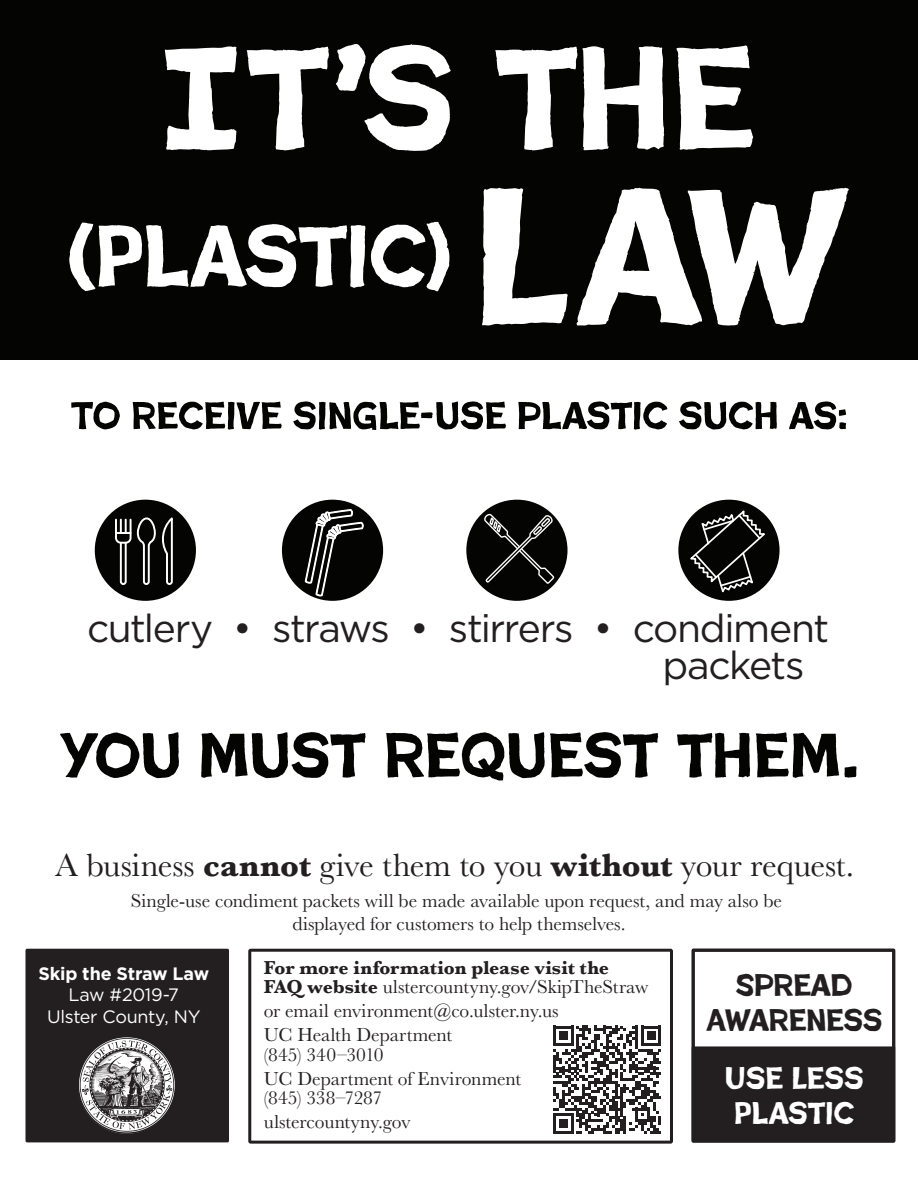
<style>
.page{position:relative;width:918px;height:1188px;background:#fff}
.page>*{position:absolute;margin:0;border:0;box-sizing:border-box;transform-origin:0 0}
.t1{font:39px/36.9px "Gotham";letter-spacing:-.04em;color:#231f20}
.t2{font:33.6px "Baskerville";letter-spacing:-.01em;color:#231f20}
.t3{font:31.5px/35.1px "Poster Cut Neue";letter-spacing:-.005em;color:#231f20;text-align:center}
.t4{font:31.5px/35.1px "Poster Cut Neue";color:#fff}
.t5{font:19.5px/24px "Baskerville";letter-spacing:-.005em;color:#231f20}
.t6{font:700 19.5px/19.5px "Baskerville";letter-spacing:-.005em;color:#231f20}
.t7{font:18px/21.6px "Gotham";letter-spacing:-.015em;color:#fff;text-align:center}
.t8{font:700 18px "Gotham";letter-spacing:-.01em;color:#fff}
.s1{font-weight:700}
.s2{font-weight:400}
</style>
<div class="page">
<div style="left:0;top:0;width:918px;height:360px;background:#040503"></div>
<div style="left:95px;top:500px;width:101px;height:101px;background:#040503;border-radius:50%"></div>
<div style="left:466px;top:500px;width:102px;height:101px;background:#040503;border-radius:50%"></div>
<div style="left:282px;top:500px;width:101px;height:101px;background:#040503;border-radius:50%"></div>
<div style="left:678px;top:500px;width:102px;height:101px;background:#040503;border-radius:50%"></div>
<div style="left:26px;top:949px;width:203px;height:193px;background:#231f20;border-radius:2px"></div>
<img style="left:79px;top:1037px;width:96px;height:97px">
<svg style="left:248px;top:949px;width:425px;height:195px"></svg>
<svg style="left:553px;top:1026px;width:108px;height:108px"></svg>
<svg style="left:71px;top:402px;width:49px;height:28px"></svg>
<svg style="left:133px;top:402px;width:149px;height:28px"></svg>
<svg style="left:293px;top:401px;width:213px;height:29px"></svg>
<svg style="left:518px;top:401px;width:150px;height:29px"></svg>
<svg style="left:679px;top:401px;width:98px;height:29px"></svg>
<svg style="left:789px;top:401px;width:57px;height:28px"></svg>
<svg style="left:60px;top:732px;width:119px;height:46px"></svg>
<svg style="left:201px;top:732px;width:165px;height:46px"></svg>
<svg style="left:386px;top:732px;width:272px;height:49px"></svg>
<svg style="left:677px;top:733px;width:73px;height:45px"></svg>
<svg style="left:756px;top:732px;width:101px;height:46px"></svg>
<svg style="left:692px;top:949px;width:203px;height:193px"></svg>
<svg style="left:165px;top:46px;width:72px;height:104px"></svg>
<svg style="left:247px;top:46px;width:82px;height:104px"></svg>
<svg style="left:336px;top:44px;width:115px;height:107px"></svg>
<svg style="left:495px;top:46px;width:169px;height:105px"></svg>
<svg style="left:676px;top:45px;width:77px;height:105px"></svg>
<svg style="left:482px;top:188px;width:86px;height:137px"></svg>
<svg style="left:576px;top:187px;width:273px;height:139px"></svg>
<svg style="left:69px;top:222px;width:381px;height:69px"></svg>
<svg style="left:115px;top:517px;width:58px;height:68px"></svg>
<svg style="left:687px;top:509px;width:81px;height:87px"></svg>
<svg style="left:304px;top:509px;width:60px;height:88px"></svg>
<svg style="left:484px;top:512px;width:71px;height:74px"></svg>
<h1 class="t1" style="left:663px;top:609px;width:168px;text-indent:-576px">cutlery • straws • stirrers • condiment packets</h1>
<h2 class="t2" style="left:55px;top:843px;width:801px">A business <span class="s1">cannot</span> give them to you <span class="s1">without</span> your request.</h2>
<p class="t5" style="left:131px;top:889px;width:653px;line-height:23.4px;text-align:center">Single-use condiment packets will be made available upon request, and may also be displayed for customers to help themselves.</p>
<p class="t8" style="left:38px;top:962px;width:172px">Skip the Straw Law</p>
<p class="t7" style="left:47px;top:984px;width:155px">Law #2019-7<br>Ulster County, NY</p>
<p class="t6" style="left:264px;top:958px;width:386px">For more information please visit the<br>FAQ website <span class="s2">ulstercountyny.gov/SkipTheStraw</span></p>
<p class="t5" style="left:264px;top:999px;width:296px">or email environment@co.ulster.ny.us<br>UC Health Department</p>
<p class="t5" style="left:264px;top:1043px;width:259px">(845) 340–3010<br>UC Department of Environment</p>
<p class="t5" style="left:264px;top:1086px;width:148px">(845) 338–7287 ulstercountyny.gov</p>
<h3 class="t3" style="left:706px;top:968px;width:178px">SPREAD<br>AWARENESS</h3>
<h3 class="t4" style="left:725px;top:1061px;width:140px">USE LESS<br>PLASTIC</h3>
</div>
